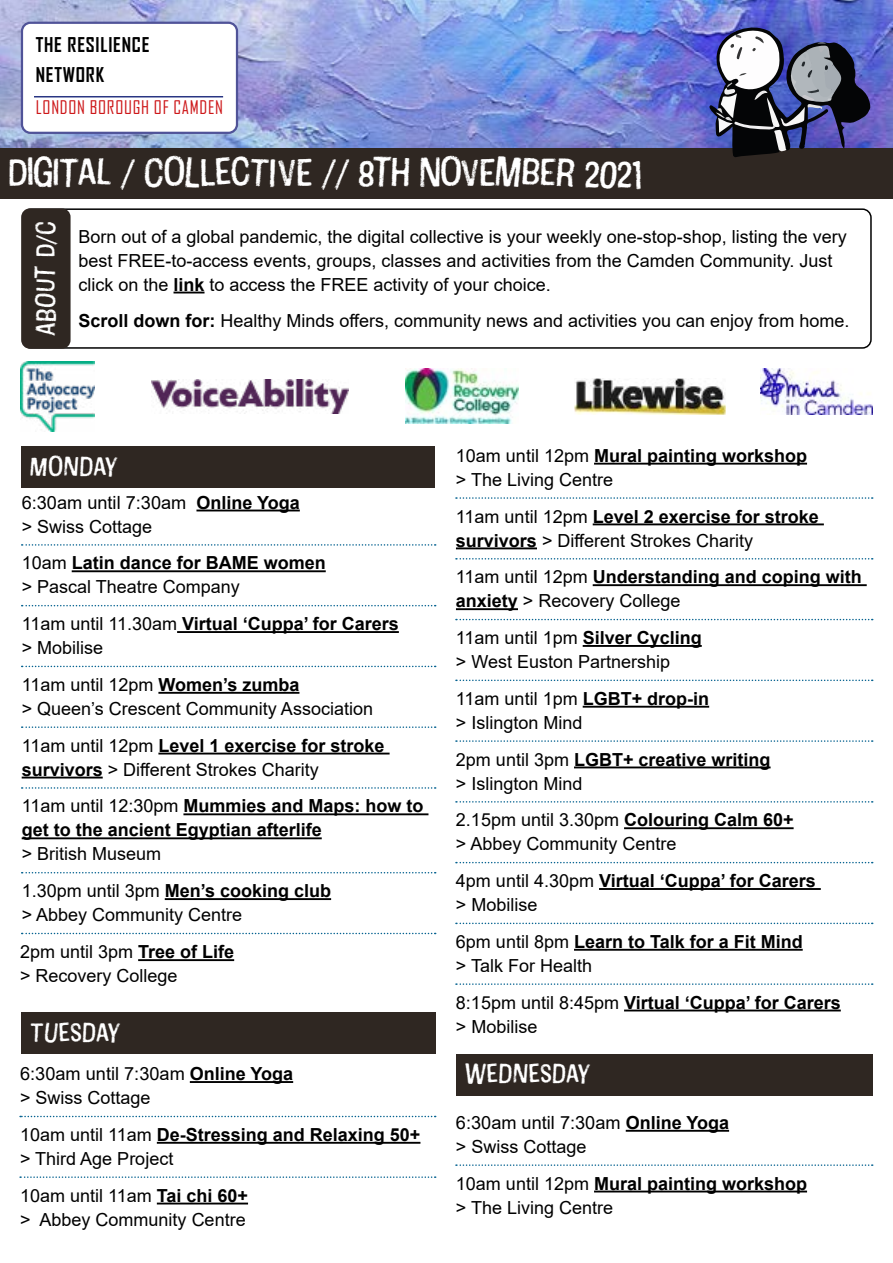
<style>
.page{position:relative;width:893px;height:1263px;background:#fff}
.page>*{position:absolute;margin:0;border:0;box-sizing:border-box;transform-origin:0 0}
.t1{font:43.5px "Cotton";color:#fff}
.t2{font:30px "Cotton";letter-spacing:.03em;color:#fff}
.t3{font:700 19.5px/30px "Agency FB";letter-spacing:.04em;color:#000}
.t4{font:18.15px "Arial";color:#000}
.t5{font:18px/24px "Arial";color:#000}
.t6{font:700 18px/36.8px "Arial";color:#000}
.t7{font:18px "Agency FB";letter-spacing:.04em;color:#cd1719}
.s1{font-weight:700}
.s2{font-weight:700;font-size:18px}
.s3{font-weight:400}
</style>
<div class="page">
<svg style="left:22px;top:544px;width:414px;height:2px"></svg>
<hr style="left:196px;top:510px;width:104px;height:1px;background:#000">
<svg style="left:22px;top:605px;width:414px;height:1px"></svg>
<hr style="left:72px;top:570px;width:254px;height:2px;background:#000">
<svg style="left:22px;top:666px;width:414px;height:1px"></svg>
<hr style="left:177px;top:631px;width:222px;height:2px;background:#000">
<svg style="left:22px;top:726px;width:414px;height:2px"></svg>
<hr style="left:158px;top:692px;width:141px;height:2px;background:#000">
<svg style="left:22px;top:787px;width:414px;height:2px"></svg>
<hr style="left:158px;top:753px;width:232px;height:1px;background:#000">
<hr style="left:22px;top:777px;width:81px;height:1px;background:#000">
<svg style="left:22px;top:872px;width:414px;height:1px"></svg>
<hr style="left:183px;top:813px;width:245px;height:2px;background:#000">
<hr style="left:22px;top:837px;width:300px;height:2px;background:#000">
<svg style="left:22px;top:933px;width:414px;height:1px"></svg>
<hr style="left:165px;top:898px;width:166px;height:2px;background:#000">
<hr style="left:138px;top:959px;width:96px;height:2px;background:#000">
<svg style="left:20px;top:1116px;width:416px;height:1px"></svg>
<hr style="left:190px;top:1081px;width:103px;height:2px;background:#000">
<svg style="left:20px;top:1176px;width:416px;height:2px"></svg>
<hr style="left:157px;top:1142px;width:263px;height:2px;background:#000">
<hr style="left:157px;top:1202px;width:91px;height:2px;background:#000">
<svg style="left:456px;top:497px;width:417px;height:2px"></svg>
<hr style="left:594px;top:463px;width:213px;height:2px;background:#000">
<svg style="left:456px;top:558px;width:417px;height:1px"></svg>
<hr style="left:593px;top:523px;width:231px;height:2px;background:#000">
<hr style="left:456px;top:547px;width:81px;height:2px;background:#000">
<svg style="left:456px;top:619px;width:417px;height:1px"></svg>
<hr style="left:593px;top:584px;width:274px;height:2px;background:#000">
<hr style="left:456px;top:608px;width:62px;height:2px;background:#000">
<svg style="left:456px;top:679px;width:417px;height:2px"></svg>
<hr style="left:583px;top:645px;width:119px;height:2px;background:#000">
<svg style="left:456px;top:740px;width:417px;height:2px"></svg>
<hr style="left:583px;top:706px;width:126px;height:2px;background:#000">
<svg style="left:456px;top:801px;width:417px;height:2px"></svg>
<hr style="left:574px;top:766px;width:197px;height:2px;background:#000">
<svg style="left:456px;top:862px;width:417px;height:1px"></svg>
<hr style="left:624px;top:827px;width:170px;height:2px;background:#000">
<svg style="left:456px;top:923px;width:417px;height:1px"></svg>
<hr style="left:599px;top:888px;width:222px;height:2px;background:#000">
<svg style="left:456px;top:983px;width:417px;height:2px"></svg>
<hr style="left:574px;top:949px;width:229px;height:2px;background:#000">
<svg style="left:456px;top:1164px;width:417px;height:2px"></svg>
<hr style="left:624px;top:1009px;width:217px;height:2px;background:#000">
<hr style="left:626px;top:1130px;width:103px;height:2px;background:#000">
<hr style="left:594px;top:1190px;width:213px;height:2px;background:#000">
<hr style="left:173px;top:292px;width:32px;height:1px;background:#000">
<div style="left:22px;top:208px;width:850px;height:141px;border:2px solid #000;border-radius:9px"></div>
<div style="left:22px;top:1012px;width:414px;height:42px;background:#2f2722"></div>
<div style="left:21px;top:446px;width:414px;height:42px;background:#2f2722"></div>
<div style="left:456px;top:1054px;width:417px;height:41px;background:#2f2722"></div>
<img style="left:0;top:0;width:893px;height:148px">
<div style="left:0;top:148px;width:893px;height:50px;background:#2f2722"></div>
<svg style="left:709px;top:27px;width:162px;height:130px"></svg>
<div style="left:21px;top:208px;width:50px;height:141px;background:#2f2722;border-radius:9px"></div>
<img style="left:574px;top:379px;width:151px;height:35px">
<img style="left:405px;top:369px;width:113px;height:55px">
<img style="left:760px;top:369px;width:113px;height:45px">
<img style="left:151px;top:379px;width:198px;height:35px">
<img style="left:20px;top:361px;width:75px;height:70px">
<div style="left:22px;top:23px;width:215px;height:110px;background:#fff;border-radius:9px"></div>
<div style="left:21px;top:22px;width:217px;height:112px;border:2px solid #505398;border-radius:9px"></div>
<hr style="left:34px;top:96px;width:189px;height:1px;background:#283583">
<p class="t3" style="left:36px;top:29px;width:115px">THE RESILIENCE<br>NETWORK</p>
<p class="t7" style="left:36px;top:96px;width:189px">LONDON BOROUGH OF CAMDEN</p>
<h1 class="t1" style="left:9px;top:146px;width:634px">DIGITAL / COLLECTIVE // 8TH NOVEMBER 2021</h1>
<h2 class="t2" style="left:27px;top:336px;width:115px;rotate:-90deg">ABOUT D/C</h2>
<p class="t5" style="left:78px;top:224px;width:770px">Born out of a global pandemic, the digital collective is your weekly one-stop-shop, listing the very best FREE-to-access events, groups, classes and activities from the Camden Community. Just click on the <span class="s1">link</span> to access the FREE activity of your choice.</p>
<p class="t5" style="left:78px;top:309px;width:772px"><span class="s1">Scroll down for:</span> Healthy Minds offers, community news and activities you can enjoy from home.</p>
<h2 class="t2" style="left:30px;top:448px;width:88px">MONDAY</h2>
<p class="t4" style="left:22px;top:490px;width:280px">6:30am until 7:30am <span class="s2">Online Yoga</span></p>
<p class="t6" style="left:22px;top:508px;width:306px"><span class="s3">&gt; Swiss Cottage<br>10am</span> Latin dance for BAME women</p>
<p class="t5" style="left:22px;top:568px;width:379px;line-height:36.8px">&gt; Pascal Theatre Company<br>11am until 11.30am <span class="s1">Virtual ‘Cuppa’ for Carers</span></p>
<p class="t5" style="left:22px;top:629px;width:279px;line-height:36.8px">&gt; Mobilise<br>11am until 12pm <span class="s1">Women’s zumba</span></p>
<p class="t5" style="left:22px;top:690px;width:364px;line-height:36.8px">&gt; Queen’s Crescent Community Association<br>11am until 12pm <span class="s1">Level 1 exercise for stroke</span></p>
<p class="t5" style="left:22px;top:751px;width:403px;line-height:36.8px"><span class="s1">survivors</span> &gt; Different Strokes Charity<br>11am until 12:30pm <span class="s1">Mummies and Maps: how to</span></p>
<p class="t6" style="left:22px;top:812px;width:302px">get to the ancient Egyptian afterlife</p>
<p class="t5" style="left:22px;top:835px;width:311px;line-height:36.8px">&gt; British Museum<br>1.30pm until 3pm <span class="s1">Men’s cooking club</span></p>
<p class="t5" style="left:20px;top:896px;width:224px;line-height:37px">&gt; Abbey Community Centre<br>2pm until 3pm <span class="s1">Tree of Life</span></p>
<p class="t5" style="left:20px;top:964px;width:159px">&gt; Recovery College</p>
<h2 class="t2" style="left:30px;top:1014px;width:91px">TUESDAY</h2>
<p class="t4" style="left:20px;top:1061px;width:275px">6:30am until 7:30am <span class="s2">Online Yoga</span></p>
<p class="t5" style="left:20px;top:1079px;width:402px;line-height:36.8px">&gt; Swiss Cottage<br>10am until 11am <span class="s1">De-Stressing and Relaxing 50+</span></p>
<p class="t5" style="left:20px;top:1140px;width:229px;line-height:36.8px">&gt; Third Age Project<br>10am until 11am <span class="s1">Tai chi 60+</span></p>
<p class="t5" style="left:20px;top:1207px;width:227px">&gt; Abbey Community Centre</p>
<p class="t5" style="left:456px;top:443px;width:353px">10am until 12pm <span class="s1">Mural painting workshop </span>&gt; The Living Centre</p>
<p class="t5" style="left:456px;top:504px;width:364px">11am until 12pm <span class="s1">Level 2 exercise for stroke survivors</span> &gt; Different Strokes Charity</p>
<p class="t6" style="left:456px;top:565px;width:407px;line-height:24px"><span class="s3">11am until 12pm</span> Understanding and coping with anxiety <span class="s3">&gt; Recovery College</span></p>
<p class="t5" style="left:456px;top:626px;width:247px">11am until 1pm <span class="s1">Silver Cycling </span>&gt; West Euston Partnership</p>
<p class="t5" style="left:456px;top:686px;width:255px">11am until 1pm <span class="s1">LGBT+ drop-in </span>&gt; Islington Mind</p>
<p class="t5" style="left:456px;top:747px;width:316px">2pm until 3pm <span class="s1">LGBT+ creative writing </span>&gt; Islington Mind</p>
<p class="t5" style="left:456px;top:808px;width:339px">2.15pm until 3.30pm <span class="s1">Colouring Calm 60+ </span>&gt; Abbey Community Centre</p>
<p class="t5" style="left:456px;top:869px;width:361px">4pm until 4.30pm <span class="s1">Virtual ‘Cuppa’ for Carers </span>&gt; Mobilise</p>
<p class="t5" style="left:456px;top:929px;width:348px">6pm until 8pm <span class="s1">Learn to Talk for a Fit Mind </span>&gt; Talk For Health</p>
<p class="t5" style="left:456px;top:990px;width:386px">8:15pm until 8:45pm <span class="s1">Virtual ‘Cuppa’ for Carers </span>&gt; Mobilise</p>
<h2 class="t2" style="left:465px;top:1056px;width:126px">WEDNESDAY</h2>
<p class="t4" style="left:456px;top:1110px;width:275px">6:30am until 7:30am <span class="s2">Online Yoga</span></p>
<p class="t5" style="left:456px;top:1128px;width:353px;line-height:36.8px">&gt; Swiss Cottage<br>10am until 12pm <span class="s1">Mural painting workshop</span></p>
<p class="t5" style="left:456px;top:1195px;width:159px">&gt; The Living Centre</p>
</div>
